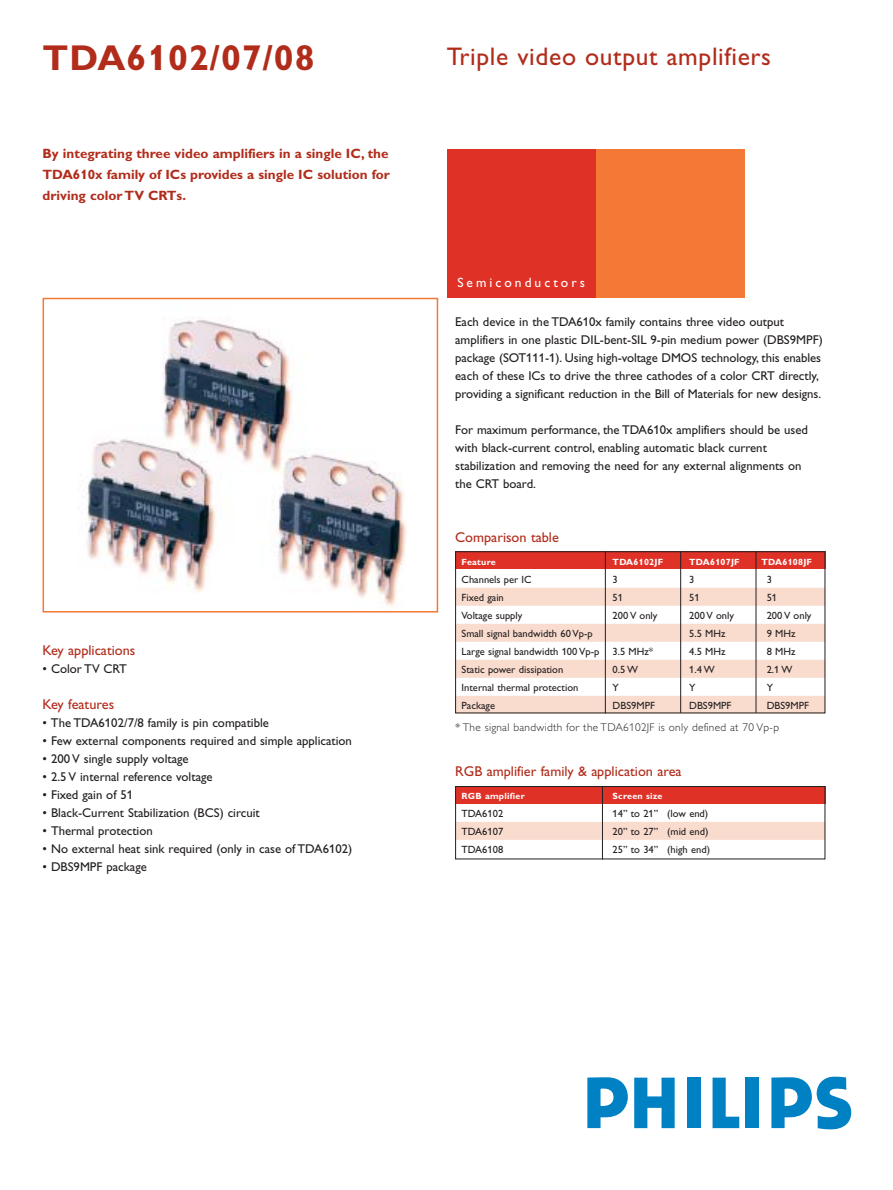
<style>
.page{position:relative;width:893px;height:1190px;background:#fff}
.page>*{position:absolute;margin:0;border:0;box-sizing:border-box;transform-origin:0 0}
.t1{font:700 36px "Gill Alt One";letter-spacing:.03em;color:#b12c1b}
.t2{font:25.5px "Gill Alt One";letter-spacing:.025em;color:#b12c1b}
.t3{font:14.25px "Gill Alt One";color:#b12c1b}
.t4{font:700 13.5px/21px "Gill Alt One";color:#b12c1b;text-align:justify}
.t5{font:13.5px "Gill Alt One";letter-spacing:.225em;color:#fff}
.t6{font:12.75px/18px "Gill Alt One";color:#231f20}
.t7{font:300 11.25px "Gill Alt One";letter-spacing:.025em;color:#231f20}
.t8{font:10.5px "Gill Alt One";color:#231f20}
.t9{font:700 9px "Gill Alt One";letter-spacing:.03em;color:#fff}
</style>
<div class="page">
<svg style="left:771px;top:1076px;width:80px;height:53px"></svg>
<svg style="left:634px;top:1077px;width:40px;height:51px"></svg>
<div style="left:687px;top:1077px;width:13px;height:51px;background:#0081c4"></div>
<div style="left:745px;top:1077px;width:14px;height:51px;background:#0081c4"></div>
<svg style="left:712px;top:1077px;width:27px;height:51px"></svg>
<svg style="left:587px;top:1077px;width:41px;height:51px"></svg>
<div style="left:446px;top:149px;width:149px;height:149px;background:#e03127"></div>
<div style="left:595px;top:149px;width:149px;height:149px;background:#f47937"></div>
<img style="left:87px;top:320px;width:320px;height:288px">
<div style="left:43px;top:298px;width:395px;height:314px;border:2px solid #f47937"></div>
<div style="left:455px;top:588px;width:370px;height:18px;background:#fadcce"></div>
<div style="left:455px;top:624px;width:370px;height:18px;background:#fadcce"></div>
<div style="left:455px;top:660px;width:370px;height:18px;background:#fadcce"></div>
<div style="left:455px;top:696px;width:370px;height:18px;background:#fadcce"></div>
<div style="left:455px;top:551px;width:370px;height:18px;background:#e03127"></div>
<div style="left:455px;top:551px;width:370px;height:162px;border:1px solid #231f20"></div>
<hr style="left:755px;top:551px;width:1px;height:162px;background:#231f20">
<hr style="left:680px;top:551px;width:1px;height:162px;background:#231f20">
<hr style="left:605px;top:551px;width:1px;height:162px;background:#231f20">
<div style="left:455px;top:822px;width:370px;height:18px;background:#fadcce"></div>
<div style="left:455px;top:786px;width:370px;height:18px;background:#e03127"></div>
<div style="left:455px;top:786px;width:370px;height:73px;border:1px solid #231f20"></div>
<hr style="left:602px;top:786px;width:1px;height:73px;background:#231f20">
<h1 class="t1" style="left:43px;top:44px;width:274px">TDA6102/07/08</h1>
<p class="t4" style="left:43px;top:144px;width:349px">By integrating three video amplifiers in a single IC, the TDA610x family of ICs provides a single IC solution for driving color TV CRTs.</p>
<p class="t3" style="left:43px;top:644px;width:94px">Key applications</p>
<p class="t6" style="left:43px;top:660px;width:86px">• Color TV CRT</p>
<p class="t3" style="left:43px;top:698px;width:73px">Key features</p>
<p class="t6" style="left:43px;top:714px;width:228px">• The TDA6102/7/8 family is pin compatible</p>
<p class="t6" style="left:43px;top:732px;width:311px">• Few external components required and simple application</p>
<p class="t6" style="left:43px;top:750px;width:148px">• 200 V single supply voltage</p>
<p class="t6" style="left:43px;top:768px;width:172px">• 2.5 V internal reference voltage</p>
<p class="t6" style="left:43px;top:786px;width:92px">• Fixed gain of 51</p>
<p class="t6" style="left:43px;top:804px;width:219px">• Black-Current Stabilization (BCS) circuit</p>
<p class="t6" style="left:43px;top:822px;width:112px">• Thermal protection</p>
<p class="t6" style="left:43px;top:840px;width:311px">• No external heat sink required (only in case of TDA6102)</p>
<p class="t6" style="left:43px;top:858px;width:106px">• DBS9MPF package</p>
<h2 class="t2" style="left:446px;top:47px;width:326px">Triple video output amplifiers</h2>
<p class="t5" style="left:457px;top:277px;width:129px">Semiconductors</p>
<p class="t6" style="left:455px;top:314px;width:369px">Each device in the TDA610x family contains three video output amplifiers in one plastic DIL-bent-SIL 9-pin medium power (DBS9MPF) package (SOT111-1). Using high-voltage DMOS technology, this enables each of these ICs to drive the three cathodes of a color CRT directly, providing a significant reduction in the Bill of Materials for new designs.</p>
<p class="t6" style="left:455px;top:422px;width:354px">For maximum performance, the TDA610x amplifiers should be used with black-current control, enabling automatic black current stabilization and removing the need for any external alignments on the CRT board.</p>
<p class="t3" style="left:455px;top:532px;width:105px">Comparison table</p>
<p class="t9" style="left:461px;top:558px;width:36px">Feature</p>
<p class="t9" style="left:612px;top:558px;width:52px">TDA6102JF</p>
<p class="t9" style="left:689px;top:558px;width:52px">TDA6107JF</p>
<p class="t9" style="left:761px;top:558px;width:52px">TDA6108JF</p>
<p class="t8" style="left:461px;top:575px;width:71px">Channels per IC</p>
<p class="t8" style="left:612px;top:575px;width:7px">3</p>
<p class="t8" style="left:689px;top:575px;width:7px">3</p>
<p class="t8" style="left:766px;top:575px;width:7px">3</p>
<p class="t8" style="left:461px;top:593px;width:44px">Fixed gain</p>
<p class="t8" style="left:612px;top:593px;width:12px">51</p>
<p class="t8" style="left:689px;top:593px;width:12px">51</p>
<p class="t8" style="left:766px;top:593px;width:12px">51</p>
<p class="t8" style="left:461px;top:611px;width:62px">Voltage supply</p>
<p class="t8" style="left:612px;top:611px;width:46px">200 V only</p>
<p class="t8" style="left:689px;top:611px;width:46px">200 V only</p>
<p class="t8" style="left:766px;top:611px;width:46px">200 V only</p>
<p class="t8" style="left:461px;top:629px;width:133px">Small signal bandwidth 60 Vp-p</p>
<p class="t8" style="left:689px;top:629px;width:38px">5.5 MHz</p>
<p class="t8" style="left:766px;top:629px;width:30px">9 MHz</p>
<p class="t8" style="left:461px;top:647px;width:139px">Large signal bandwidth 100 Vp-p</p>
<p class="t8" style="left:612px;top:647px;width:42px">3.5 MHz*</p>
<p class="t8" style="left:689px;top:647px;width:38px">4.5 MHz</p>
<p class="t8" style="left:766px;top:647px;width:30px">8 MHz</p>
<p class="t8" style="left:461px;top:665px;width:103px">Static power dissipation</p>
<p class="t8" style="left:612px;top:665px;width:27px">0.5 W</p>
<p class="t8" style="left:689px;top:665px;width:27px">1.4 W</p>
<p class="t8" style="left:766px;top:665px;width:27px">2.1 W</p>
<p class="t8" style="left:461px;top:683px;width:118px">Internal thermal protection</p>
<p class="t8" style="left:612px;top:683px;width:8px">Y</p>
<p class="t8" style="left:689px;top:683px;width:8px">Y</p>
<p class="t8" style="left:766px;top:683px;width:8px">Y</p>
<p class="t8" style="left:461px;top:701px;width:35px">Package</p>
<p class="t8" style="left:612px;top:701px;width:44px">DBS9MPF</p>
<p class="t8" style="left:689px;top:701px;width:44px">DBS9MPF</p>
<p class="t8" style="left:766px;top:701px;width:44px">DBS9MPF</p>
<p class="t7" style="left:455px;top:723px;width:325px">* The signal bandwidth for the TDA6102JF is only defined at 70 Vp-p</p>
<p class="t3" style="left:455px;top:766px;width:228px">RGB amplifier family &amp; application area</p>
<p class="t9" style="left:461px;top:792px;width:65px">RGB amplifier</p>
<p class="t9" style="left:612px;top:792px;width:51px">Screen size</p>
<p class="t8" style="left:461px;top:809px;width:43px">TDA6102</p>
<p class="t8" style="left:612px;top:809px;width:97px">14” to 21” (low end)</p>
<p class="t8" style="left:461px;top:827px;width:43px">TDA6107</p>
<p class="t8" style="left:612px;top:827px;width:97px">20” to 27” (mid end)</p>
<p class="t8" style="left:461px;top:845px;width:43px">TDA6108</p>
<p class="t8" style="left:612px;top:845px;width:99px">25” to 34” (high end)</p>
</div>
